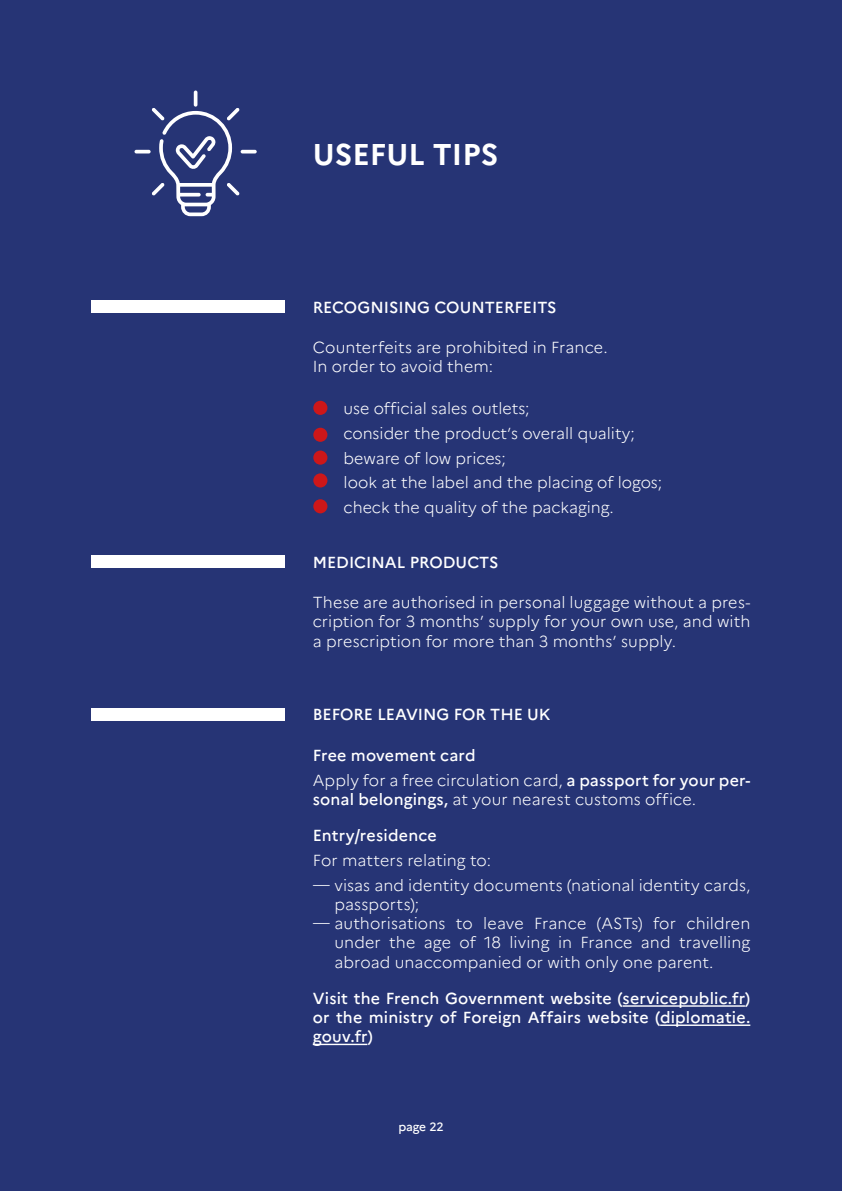
<style>
.page{position:relative;width:842px;height:1191px;background:#263475}
.page>*{position:absolute;margin:0;border:0;box-sizing:border-box;transform-origin:0 0}
.t1{font:700 30px "Marianne";color:#fff}
.t2{font:300 16px/19.2px "Marianne";color:#fff}
.t3{font:500 16px/19.2px "Marianne";letter-spacing:.005em;color:#fff}
.t4{font:500 12px "Marianne";letter-spacing:-.015em;color:#fff}
.s1{font-weight:300}
.s2{font-weight:500}
</style>
<div class="page">
<hr style="left:194px;top:90px;width:3px;height:17px;background:#fff;border-radius:2px">
<hr style="left:134px;top:150px;width:17px;height:3px;background:#fff;border-radius:2px">
<hr style="left:241px;top:150px;width:16px;height:3px;background:#fff;border-radius:2px">
<svg style="left:152px;top:108px;width:88px;height:108px"></svg>
<div style="left:91px;top:300px;width:193px;height:12px;background:#fff"></div>
<div style="left:91px;top:556px;width:193px;height:12px;background:#fff"></div>
<div style="left:91px;top:708px;width:193px;height:12px;background:#fff"></div>
<hr style="left:623px;top:1005px;width:122px;height:1px;background:#fff">
<hr style="left:660px;top:1024px;width:90px;height:2px;background:#fff">
<hr style="left:313px;top:1043px;width:54px;height:2px;background:#fff">
<div style="left:313px;top:401px;width:14px;height:14px;background:#cd1719;border-radius:50%"></div>
<div style="left:313px;top:428px;width:14px;height:14px;background:#cd1719;border-radius:50%"></div>
<div style="left:313px;top:450px;width:14px;height:15px;background:#cd1719;border-radius:50%"></div>
<div style="left:313px;top:473px;width:14px;height:14px;background:#cd1719;border-radius:50%"></div>
<div style="left:313px;top:499px;width:14px;height:14px;background:#cd1719;border-radius:50%"></div>
<h1 class="t1" style="left:313px;top:136px;width:187px">USEFUL TIPS</h1>
<p class="t3" style="left:313px;top:297px;width:245px">RECOGNISING COUNTERFEITS</p>
<p class="t2" style="left:313px;top:337px;width:296px">Counterfeits are prohibited in France.<br>In order to avoid them:</p>
<p class="t2" style="left:344px;top:396px;width:320px;line-height:24.8px">use official sales outlets;<br>consider the product’s overall quality; beware of low prices;<br>look at the label and the placing of logos; check the quality of the packaging.</p>
<p class="t3" style="left:313px;top:552px;width:187px">MEDICINAL PRODUCTS</p>
<p class="t2" style="left:313px;top:593px;width:439px;text-align:justify">These are authorised in personal luggage without a pres&shy;cription for 3 months’ supply for your own use, and with a prescription for more than 3 months’ supply.</p>
<p class="t3" style="left:313px;top:705px;width:239px">BEFORE LEAVING FOR THE UK</p>
<p class="t3" style="left:313px;top:742px;width:439px;line-height:24.8px">Free movement card<br><span class="s1">Apply for a free circulation card,</span> a passport for your per-</p>
<p class="t2" style="left:313px;top:789px;width:385px"><span class="s2">sonal belongings,</span> at your nearest customs office.</p>
<p class="t3" style="left:313px;top:825px;width:125px">Entry/residence</p>
<p class="t2" style="left:313px;top:850px;width:180px">For matters relating to:</p>
<p class="t2" style="left:334px;top:875px;width:417px;text-indent:-22px">— visas and identity documents (national identity cards, passports);</p>
<p class="t2" style="left:334px;top:914px;width:417px;text-align:justify;text-indent:-22px">— authorisations to leave France (ASTs) for children under the age of 18 living in France and travelling abroad unaccompanied or with only one parent.</p>
<p class="t3" style="left:313px;top:988px;width:439px;text-align:justify">Visit the French Government website (servicepublic.fr) or the ministry of Foreign Affairs website (diplomatie. gouv.fr)</p>
<p class="t4" style="left:398px;top:1119px;width:47px">page 22</p>
</div>
